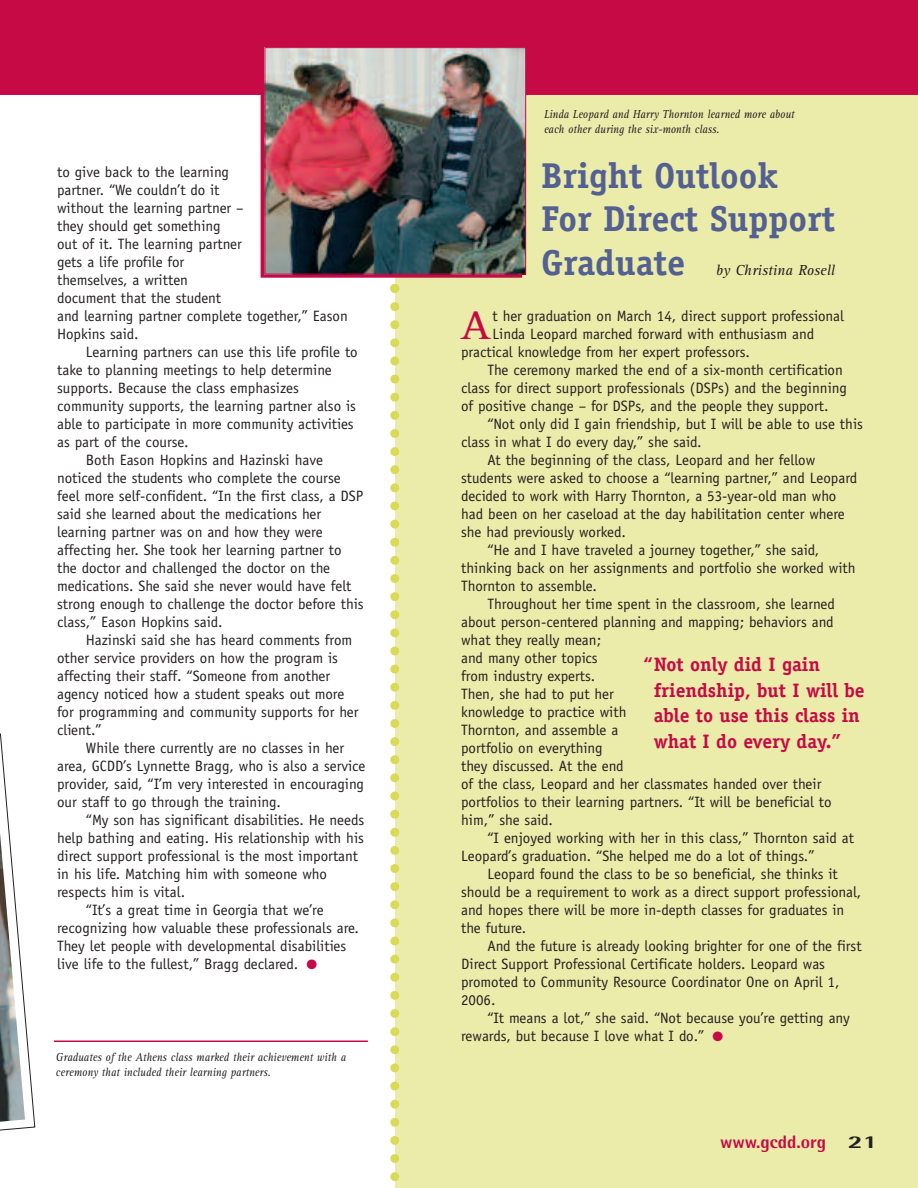
<style>
.page{position:relative;width:918px;height:1188px;background:#fff}
.page>*{position:absolute;margin:0;border:0;box-sizing:border-box;transform-origin:0 0}
.t1{font:700 41.55px "Rotis Serif";color:#c60a45}
.t2{font:700 36px/43.2px "Officina Serif";color:#536192}
.t3{font:700 19.5px/25.5px "Officina Serif";color:#c60a45}
.t4{font:800 18px "Rotis Semi Sans";color:#c60a45}
.t5{font:15px/18px "Officina Sans";color:#231f20}
.t6{font:italic 15px "Rotis Serif";color:#231f20}
.t7{font:italic 12px/15px "Rotis Serif";color:#231f20;scale:.9 1}
.s1{color:#c60a45}
.s2{color:#231f20}
</style>
<div class="page">
<div style="left:395px;top:0;width:523px;height:1188px;background:#ebebaa"></div>
<div style="left:0;top:0;width:918px;height:94px;background:#c60a45"></div>
<svg style="left:390px;top:284px;width:9px;height:897px"></svg>
<div style="left:261px;top:50px;width:261px;height:228px;border:2px solid #c60a45"></div>
<img style="left:267px;top:49px;width:257px;height:223px">
<div style="left:265px;top:47px;width:261px;height:227px;border:1px solid #c60a45"></div>
<hr style="left:54px;top:1041px;width:314px;height:1px;background:#c60a45">
<svg style="left:0;top:733px;width:36px;height:396px"></svg>
<img style="left:0;top:744px;width:25px;height:387px">
<p class="t5" style="left:57px;top:164px;width:292px">to give back to the learning<br>partner. “We couldn’t do it<br>without the learning partner –<br>they should get something<br>out of it. The learning partner<br>gets a life profile for<br>themselves, a written<br>document that the student<br>and learning partner complete together,” Eason<br>Hopkins said.</p>
<p class="t5" style="left:86px;top:344px;width:273px">Learning partners can use this life profile to</p>
<p class="t5" style="left:57px;top:362px;width:276px">take to planning meetings to help determine</p>
<p class="t5" style="left:57px;top:380px;width:243px">supports. Because the class emphasizes</p>
<p class="t5" style="left:57px;top:398px;width:300px">community supports, the learning partner also is</p>
<p class="t5" style="left:57px;top:416px;width:298px">able to participate in more community activities</p>
<p class="t5" style="left:57px;top:434px;width:133px">as part of the course.</p>
<p class="t5" style="left:86px;top:452px;width:239px">Both Eason Hopkins and Hazinski have</p>
<p class="t5" style="left:57px;top:470px;width:285px">noticed the students who complete the course</p>
<p class="t5" style="left:57px;top:488px;width:308px">feel more self-confident. “In the first class, a DSP</p>
<p class="t5" style="left:57px;top:506px;width:266px">said she learned about the medications her</p>
<p class="t5" style="left:57px;top:524px;width:267px">learning partner was on and how they were</p>
<p class="t5" style="left:57px;top:542px;width:286px">affecting her. She took her learning partner to</p>
<p class="t5" style="left:57px;top:560px;width:275px">the doctor and challenged the doctor on the</p>
<p class="t5" style="left:57px;top:578px;width:296px">medications. She said she never would have felt</p>
<p class="t5" style="left:57px;top:596px;width:308px">strong enough to challenge the doctor before this</p>
<p class="t5" style="left:57px;top:614px;width:167px">class,” Eason Hopkins said.</p>
<p class="t5" style="left:86px;top:632px;width:268px">Hazinski said she has heard comments from</p>
<p class="t5" style="left:57px;top:650px;width:282px">other service providers on how the program is</p>
<p class="t5" style="left:57px;top:668px;width:275px">affecting their staff. “Someone from another</p>
<p class="t5" style="left:57px;top:686px;width:289px">agency noticed how a student speaks out more</p>
<p class="t5" style="left:57px;top:704px;width:303px">for programming and community supports for her</p>
<p class="t5" style="left:57px;top:722px;width:46px">client.”</p>
<p class="t5" style="left:86px;top:740px;width:260px">While there currently are no classes in her</p>
<p class="t5" style="left:57px;top:758px;width:310px">area, GCDD’s Lynnette Bragg, who is also a service</p>
<p class="t5" style="left:57px;top:776px;width:309px">provider, said, “I’m very interested in encouraging</p>
<p class="t5" style="left:57px;top:794px;width:225px">our staff to go through the training.</p>
<p class="t5" style="left:86px;top:812px;width:280px">“My son has significant disabilities. He needs</p>
<p class="t5" style="left:57px;top:830px;width:308px">help bathing and eating. His relationship with his</p>
<p class="t5" style="left:57px;top:848px;width:302px">direct support professional is the most important</p>
<p class="t5" style="left:57px;top:866px;width:271px">in his life. Matching him with someone who</p>
<p class="t5" style="left:57px;top:884px;width:130px">respects him is vital.</p>
<p class="t5" style="left:86px;top:902px;width:239px">“It’s a great time in Georgia that we’re</p>
<p class="t5" style="left:57px;top:920px;width:303px">recognizing how valuable these professionals are.</p>
<p class="t5" style="left:57px;top:938px;width:291px">They let people with developmental disabilities</p>
<p class="t5" style="left:57px;top:956px;width:262px">live life to the fullest,” Bragg declared. <span class="s1">●</span></p>
<p class="t7" style="left:56px;top:1051px;width:324px">Graduates of the Athens class marked their achievement with a ceremony that included their learning partners.</p>
<p class="t7" style="left:544px;top:108px;width:280px">Linda Leopard and Harry Thornton learned more about each other during the six-month class.</p>
<h2 class="t2" style="left:541px;top:157px;width:296px">Bright Outlook<br>For Direct Support<br>Graduate</h2>
<p class="t6" style="left:716px;top:265px;width:120px">by Christina Rosell</p>
<h1 class="t1" style="left:461px;top:311px;width:31px">A</h1>
<p class="t5" style="left:493px;top:308px;width:353px">t her graduation on March 14, direct support professional</p>
<p class="t5" style="left:493px;top:326px;width:323px">Linda Leopard marched forward with enthusiasm and</p>
<p class="t5" style="left:461px;top:344px;width:290px">practical knowledge from her expert professors.</p>
<p class="t5" style="left:487px;top:362px;width:357px">The ceremony marked the end of a six-month certification</p>
<p class="t5" style="left:461px;top:380px;width:387px">class for direct support professionals (DSPs) and the beginning</p>
<p class="t5" style="left:461px;top:398px;width:369px">of positive change – for DSPs, and the people they support.</p>
<p class="t5" style="left:487px;top:416px;width:377px">“Not only did I gain friendship, but I will be able to use this</p>
<p class="t5" style="left:461px;top:434px;width:242px">class in what I do every day,” she said.</p>
<p class="t5" style="left:487px;top:452px;width:329px">At the beginning of the class, Leopard and her fellow</p>
<p class="t5" style="left:461px;top:470px;width:398px">students were asked to choose a “learning partner,” and Leopard</p>
<p class="t5" style="left:461px;top:488px;width:377px">decided to work with Harry Thornton, a 53-year-old man who</p>
<p class="t5" style="left:461px;top:506px;width:385px">had been on her caseload at the day habilitation center where</p>
<p class="t5" style="left:461px;top:524px;width:166px">she had previously worked.</p>
<p class="t5" style="left:487px;top:542px;width:333px">“He and I have traveled a journey together,” she said,</p>
<p class="t5" style="left:461px;top:560px;width:396px">thinking back on her assignments and portfolio she worked with</p>
<p class="t5" style="left:461px;top:578px;width:137px">Thornton to assemble.</p>
<p class="t5" style="left:487px;top:596px;width:349px">Throughout her time spent in the classroom, she learned</p>
<p class="t5" style="left:461px;top:614px;width:374px">about person-centered planning and mapping; behaviors and</p>
<p class="t5" style="left:461px;top:632px;width:141px">what they really mean;</p>
<p class="t5" style="left:461px;top:650px;width:138px">and many other topics</p>
<p class="t5" style="left:461px;top:668px;width:136px">from industry experts.</p>
<p class="t5" style="left:461px;top:686px;width:154px">Then, she had to put her</p>
<p class="t5" style="left:461px;top:704px;width:167px">knowledge to practice with</p>
<p class="t5" style="left:461px;top:722px;width:159px">Thornton, and assemble a</p>
<p class="t5" style="left:461px;top:740px;width:143px">portfolio on everything</p>
<p class="t5" style="left:461px;top:758px;width:164px">they discussed. At the end</p>
<p class="t5" style="left:461px;top:776px;width:362px">of the class, Leopard and her classmates handed over their</p>
<p class="t5" style="left:461px;top:794px;width:372px">portfolios to their learning partners. “It will be beneficial to</p>
<p class="t5" style="left:461px;top:812px;width:93px">him,” she said.</p>
<p class="t5" style="left:487px;top:830px;width:368px">“I enjoyed working with her in this class,” Thornton said at</p>
<p class="t5" style="left:461px;top:848px;width:355px">Leopard’s graduation. “She helped me do a lot of things.”</p>
<p class="t5" style="left:487px;top:866px;width:352px">Leopard found the class to be so beneficial, she thinks it</p>
<p class="t5" style="left:461px;top:884px;width:402px">should be a requirement to work as a direct support professional,</p>
<p class="t5" style="left:461px;top:902px;width:385px">and hopes there will be more in-depth classes for graduates in</p>
<p class="t5" style="left:461px;top:920px;width:66px">the future.</p>
<p class="t5" style="left:487px;top:938px;width:376px">And the future is already looking brighter for one of the first</p>
<p class="t5" style="left:461px;top:956px;width:365px">Direct Support Professional Certificate holders. Leopard was</p>
<p class="t5" style="left:461px;top:974px;width:380px">promoted to Community Resource Coordinator One on April 1,</p>
<p class="t5" style="left:461px;top:992px;width:36px">2006.</p>
<p class="t5" style="left:487px;top:1010px;width:364px">“It means a lot,” she said. “Not because you’re getting any</p>
<p class="t5" style="left:461px;top:1028px;width:264px">rewards, but because I love what I do.” <span class="s1">●</span></p>
<h3 class="t3" style="left:654px;top:653px;width:213px;text-indent:-10px">“Not only did I gain friendship, but I will be able to use this class in what I do every day.”</h3>
<p class="t4" style="left:720px;top:1136px;width:159px">www.gcdd.org <span class="s2">21</span></p>
</div>
